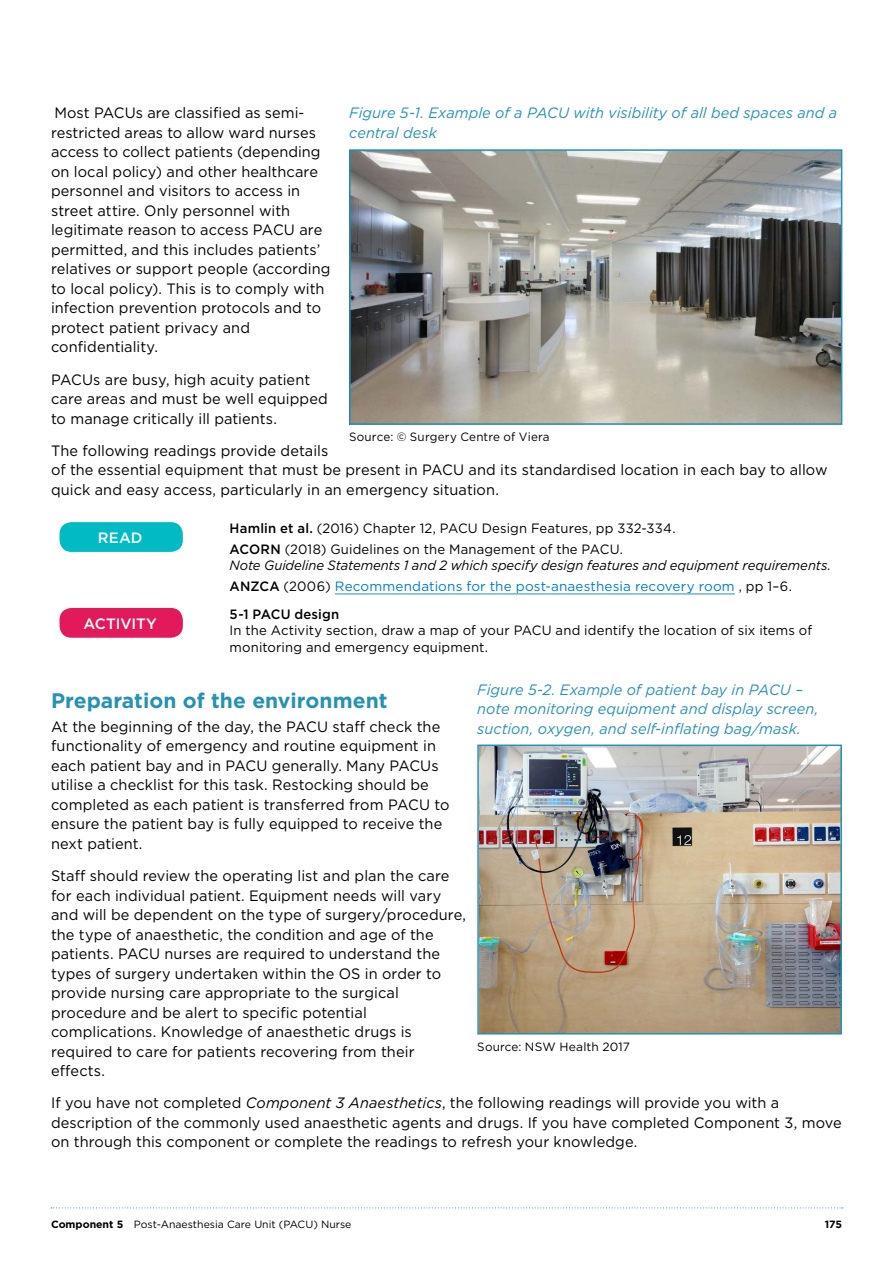
<style>
.page{position:relative;width:893px;height:1263px;background:#fff}
.page>*{position:absolute;margin:0;border:0;box-sizing:border-box;transform-origin:0 0}
.t1{font:700 21px "Gotham";color:#2691b3}
.t2{font:15px/19.5px "Gotham";letter-spacing:.005em;color:#000}
.t3{font:italic 15px/19.5px "Gotham";letter-spacing:.005em;color:#2691b3}
.t4{font:500 15px "Gotham";letter-spacing:-.005em;color:#fff}
.t5{font:13.5px/20.7px "Gotham";letter-spacing:.01em;color:#000}
.t6{font:italic 13.5px/20.7px "Gotham";letter-spacing:-.01em;color:#000}
.t7{font:500 13.5px "Gotham";letter-spacing:.01em;color:#000}
.t8{font:12px "Gotham";letter-spacing:.015em;color:#000}
.t9{font:10.5px "Gotham";color:#000}
.t10{font:700 10.5px "Gotham";color:#000}
.s1{font-weight:500}
.s2{font-weight:500;font-style:normal}
.s3{font-style:normal}
.s4{font-style:normal;color:#007dc5}
.s5{font-style:italic}
.s6{font-weight:700}
</style>
<div class="page">
<svg style="left:51px;top:1207px;width:792px;height:1px"></svg>
<div style="left:60px;top:522px;width:123px;height:30px;background:#00bac4;border-radius:12px"></div>
<hr style="left:335px;top:594px;width:400px;height:1px;background:#2691b3">
<div style="left:60px;top:608px;width:123px;height:30px;background:#e2195b;border-radius:12px"></div>
<img style="left:352px;top:152px;width:487px;height:270px">
<div style="left:349px;top:149px;width:493px;height:276px;border:2px solid #2691b3"></div>
<img style="left:480px;top:747px;width:359px;height:284px">
<div style="left:477px;top:744px;width:365px;height:290px;border:2px solid #2691b3"></div>
<p class="t2" style="left:51px;top:103px;width:281px">Most PACUs are classified as semi&shy;restricted areas to allow ward nurses access to collect patients (depending on local policy) and other healthcare personnel and visitors to access in street attire. Only personnel with legitimate reason to access PACU are permitted, and this includes patients’ relatives or support people (according to local policy). This is to comply with infection prevention protocols and to protect patient privacy and confidentiality.</p>
<p class="t2" style="left:51px;top:369px;width:278px">PACUs are busy, high acuity patient care areas and must be well equipped to manage critically ill patients.</p>
<p class="t2" style="left:51px;top:440px;width:778px">The following readings provide details<br>of the essential equipment that must be present in PACU and its standardised location in each bay to allow quick and easy access, particularly in an emergency situation.</p>
<p class="t4" style="left:98px;top:528px;width:46px">READ</p>
<p class="t5" style="left:230px;top:517px;width:447px"><span class="s1">Hamlin et al.</span> (2016) Chapter 12, PACU Design Features, pp 332-334.<br><span class="s1">ACORN</span> (2018) Guidelines on the Management of the PACU.</p>
<p class="t6" style="left:230px;top:555px;width:603px">Note Guideline Statements 1 and 2 which specify design features and equipment requirements.<br><span class="s2">ANZCA</span> <span class="s3">(2006)</span> <span class="s4">Recommendations for the post-anaesthesia recovery room</span> <span class="s3">, pp 1–6.</span></p>
<p class="t4" style="left:84px;top:614px;width:75px">ACTIVITY</p>
<p class="t3" style="left:349px;top:103px;width:490px">Figure 5-1. Example of a PACU with visibility of all bed spaces and a central desk</p>
<p class="t8" style="left:349px;top:429px;width:202px">Source: © Surgery Centre of Viera</p>
<p class="t7" style="left:230px;top:605px;width:111px">5-1 PACU design</p>
<p class="t5" style="left:230px;top:622px;width:584px;line-height:16.5px">In the Activity section, draw a map of your PACU and identify the location of six items of monitoring and emergency equipment.</p>
<h1 class="t1" style="left:51px;top:687px;width:338px">Preparation of the environment</h1>
<p class="t2" style="left:51px;top:716px;width:400px">At the beginning of the day, the PACU staff check the functionality of emergency and routine equipment in each patient bay and in PACU generally. Many PACUs utilise a checklist for this task. Restocking should be completed as each patient is transferred from PACU to ensure the patient bay is fully equipped to receive the next patient.</p>
<p class="t2" style="left:51px;top:866px;width:417px">Staff should review the operating list and plan the care for each individual patient. Equipment needs will vary and will be dependent on the type of surgery/procedure, the type of anaesthetic, the condition and age of the patients. PACU nurses are required to understand the types of surgery undertaken within the OS in order to provide nursing care appropriate to the surgical procedure and be alert to specific potential complications. Knowledge of anaesthetic drugs is required to care for patients recovering from their effects.</p>
<p class="t2" style="left:51px;top:1093px;width:792px">If you have not completed <span class="s5">Component 3 Anaesthetics</span>, the following readings will provide you with a description of the commonly used anaesthetic agents and drugs. If you have completed Component 3, move on through this component or complete the readings to refresh your knowledge.</p>
<p class="t3" style="left:477px;top:679px;width:343px">Figure 5-2. Example of patient bay in PACU – note monitoring equipment and display screen, suction, oxygen, and self-inflating bag/mask.</p>
<p class="t8" style="left:477px;top:1039px;width:154px">Source: NSW Health 2017</p>
<p class="t9" style="left:51px;top:1217px;width:302px"><span class="s6">Component 5</span> Post-Anaesthesia Care Unit (PACU) Nurse</p>
<p class="t10" style="left:825px;top:1217px;width:19px">175</p>
</div>
